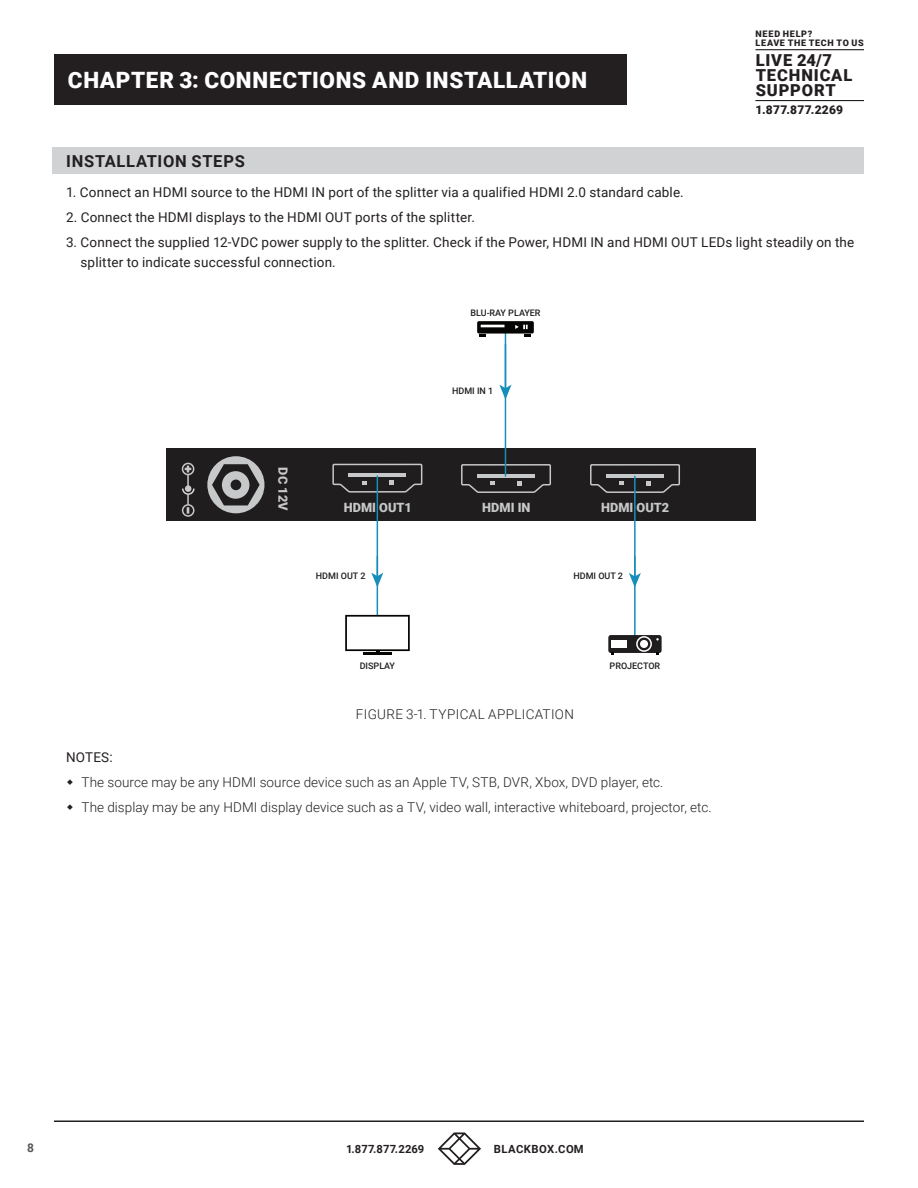
<style>
.page{position:relative;width:918px;height:1188px;background:#fff}
.page>*{position:absolute;margin:0;border:0;box-sizing:border-box;transform-origin:0 0}
.t1{font:900 22.5px "Roboto";letter-spacing:.03em;color:#fff}
.t2{font:900 16.5px/15px "Roboto";letter-spacing:.05em;color:#231f20}
.t3{font:700 16.5px "Roboto";letter-spacing:.045em;color:#231f20}
.t4{font:13.5px/19.5px "Roboto";letter-spacing:.015em;color:#231f20}
.t5{font:300 13.5px/24.9px "Roboto";letter-spacing:.005em;color:#231f20}
.t6{font:300 13.5px "Roboto";letter-spacing:.025em;color:#231f20}
.t7{font:900 12.75px "Roboto";color:#c7c8c9}
.t8{font:900 12px "Roboto";letter-spacing:.02em;color:#231f20}
.t9{font:700 12px "Roboto";color:#57585a}
.t10{font:700 11.25px "Roboto";letter-spacing:.02em;color:#231f20}
.t11{font:700 11.25px "Roboto";letter-spacing:.045em;color:#231f20}
.t12{font:500 9px "Roboto";color:#201d1e}
.t13{font:900 9px/8.6px "Roboto";letter-spacing:.08em;color:#231f20}
</style>
<div class="page">
<hr style="left:54px;top:1120px;width:810px;height:2px;background:#231f20">
<svg style="left:438px;top:1132px;width:43px;height:33px"></svg>
<hr style="left:755px;top:49px;width:109px;height:1px;background:#231f20">
<hr style="left:755px;top:100px;width:109px;height:1px;background:#231f20">
<div style="left:54px;top:54px;width:572px;height:51px;background:#231f20"></div>
<div style="left:52px;top:147px;width:812px;height:27px;background:#d1d2d4"></div>
<div style="left:166px;top:448px;width:590px;height:73px;background:#201d1e"></div>
<div style="left:182px;top:463px;width:12px;height:12px;border:2px solid #c7c8c9;border-radius:50%"></div>
<div style="left:182px;top:504px;width:12px;height:13px;border:2px solid #c7c8c9;border-radius:50%"></div>
<svg style="left:181px;top:465px;width:14px;height:49px"></svg>
<div style="left:207px;top:456px;width:57px;height:57px;background:#c7c8c9;border-radius:50%"></div>
<svg style="left:212px;top:464px;width:48px;height:41px"></svg>
<div style="left:222px;top:471px;width:27px;height:28px;background:#c7c8c9;border-radius:50%"></div>
<div style="left:231px;top:480px;width:10px;height:10px;background:#201d1e;border-radius:50%"></div>
<svg style="left:461px;top:463px;width:90px;height:30px"></svg>
<svg style="left:332px;top:463px;width:91px;height:31px"></svg>
<svg style="left:590px;top:464px;width:90px;height:29px"></svg>
<hr style="left:377px;top:476px;width:1px;height:140px;background:#168eba">
<svg style="left:371px;top:556px;width:12px;height:31px"></svg>
<div style="left:345px;top:615px;width:65px;height:36px;border:2px solid #040503"></div>
<hr style="left:363px;top:652px;width:29px;height:3px;background:#040503">
<hr style="left:634px;top:476px;width:2px;height:160px;background:#168eba">
<svg style="left:629px;top:573px;width:12px;height:15px"></svg>
<div style="left:609px;top:635px;width:52px;height:18px;background:#201d1e;border-radius:2px"></div>
<div style="left:640px;top:640px;width:8px;height:8px;background:#fff;border-radius:50%"></div>
<div style="left:636px;top:636px;width:16px;height:16px;border:2px solid #fff;border-radius:50%"></div>
<svg style="left:611px;top:640px;width:16px;height:15px"></svg>
<hr style="left:505px;top:322px;width:1px;height:154px;background:#168eba">
<svg style="left:499px;top:385px;width:13px;height:15px"></svg>
<svg style="left:477px;top:321px;width:57px;height:16px"></svg>
<h1 class="t1" style="left:68px;top:64px;width:521px">CHAPTER 3: CONNECTIONS AND INSTALLATION</h1>
<p class="t13" style="left:756px;top:29px;width:110px">NEED HELP?<br>LEAVE THE TECH TO US</p>
<p class="t2" style="left:756px;top:52px;width:98px">LIVE 24/7<br>TECHNICAL<br>SUPPORT</p>
<p class="t8" style="left:755px;top:102px;width:89px">1.877.877.2269</p>
<p class="t3" style="left:66px;top:149px;width:180px">INSTALLATION STEPS</p>
<p class="t4" style="left:66px;top:182px;width:619px">1. Connect an HDMI source to the HDMI IN port of the splitter via a qualified HDMI 2.0 standard cable.</p>
<p class="t4" style="left:66px;top:207px;width:411px">2. Connect the HDMI displays to the HDMI OUT ports of the splitter.</p>
<p class="t4" style="left:81px;top:232px;width:775px;text-indent:-15px">3. Connect the supplied 12-VDC power supply to the splitter. Check if the Power, HDMI IN and HDMI OUT LEDs light steadily on the splitter to indicate successful connection.</p>
<p class="t12" style="left:470px;top:306px;width:72px">BLU-RAY PLAYER</p>
<p class="t12" style="left:452px;top:384px;width:43px">HDMI IN 1</p>
<p class="t7" style="left:292px;top:467px;width:45px;rotate:90deg">DC 12V</p>
<p class="t7" style="left:344px;top:499px;width:70px">HDMI OUT1</p>
<p class="t7" style="left:482px;top:499px;width:50px">HDMI IN</p>
<p class="t7" style="left:601px;top:499px;width:70px">HDMI OUT2</p>
<p class="t12" style="left:316px;top:570px;width:51px">HDMI OUT 2</p>
<p class="t12" style="left:573px;top:570px;width:51px">HDMI OUT 2</p>
<p class="t12" style="left:360px;top:659px;width:37px">DISPLAY</p>
<p class="t6" style="left:356px;top:705px;width:220px">FIGURE 3-1. TYPICAL APPLICATION</p>
<p class="t12" style="left:610px;top:659px;width:52px">PROJECTOR</p>
<p class="t4" style="left:66px;top:747px;width:48px">NOTES:</p>
<p class="t5" style="left:81px;top:769px;width:632px">The source may be any HDMI source device such as an Apple TV, STB, DVR, Xbox, DVD player, etc.<br>The display may be any HDMI display device such as a TV, video wall, interactive whiteboard, projector, etc.</p>
<p class="t9" style="left:27px;top:1139px;width:8px">8</p>
<p class="t10" style="left:346px;top:1141px;width:80px">1.877.877.2269</p>
<p class="t11" style="left:494px;top:1141px;width:91px">BLACKBOX.COM</p>
</div>
